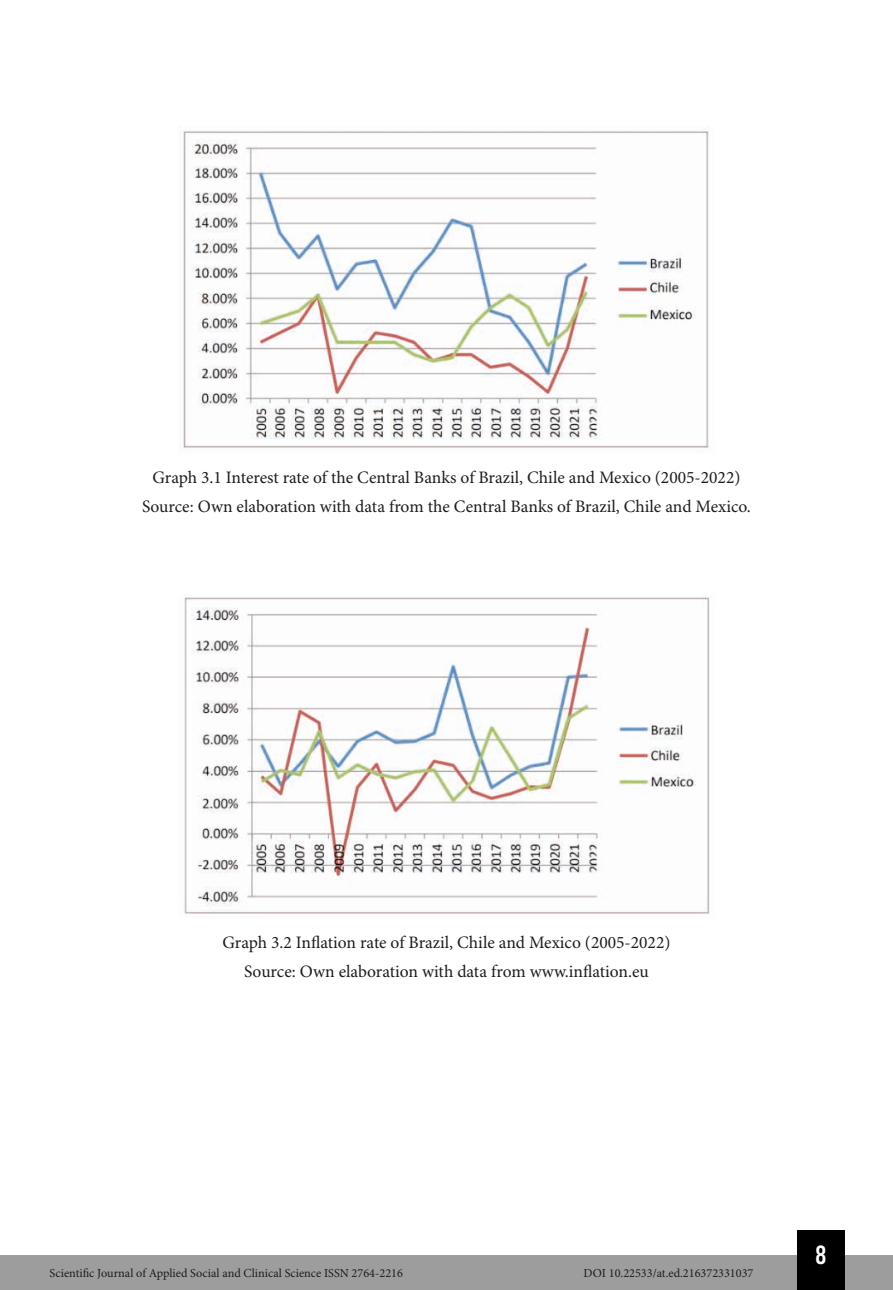
<style>
.page{position:relative;width:893px;height:1290px;background:#fff}
.page>*{position:absolute;margin:0;border:0;box-sizing:border-box;transform-origin:0 0}
.t1{font:26.25px "Bebas Kai";color:#fff}
.t2{font:17.5px/29.4px "Minion Pro";color:#1d1d1b;text-align:center}
.t3{font:12.25px "Minion Pro";color:#1d1d1b}
</style>
<div class="page">
<div style="left:0;top:1255px;width:893px;height:35px;background:#9d9d9d"></div>
<div style="left:797px;top:1230px;width:48px;height:60px;background:#000"></div>
<img style="left:183px;top:129px;width:526px;height:322px">
<img style="left:184px;top:597px;width:526px;height:317px">
<p class="t2" style="left:142px;top:463px;width:610px">Graph 3.1 Interest rate of the Central Banks of Brazil, Chile and Mexico (2005-2022)<br>Source: Own elaboration with data from the Central Banks of Brazil, Chile and Mexico.</p>
<p class="t2" style="left:222px;top:928px;width:449px">Graph 3.2 Inflation rate of Brazil, Chile and Mexico (2005-2022)<br>Source: Own elaboration with data from www.inflation.eu</p>
<p class="t3" style="left:50px;top:1266px;width:355px">Scientific Journal of Applied Social and Clinical Science ISSN 2764-2216</p>
<p class="t3" style="left:584px;top:1266px;width:171px">DOI 10.22533/at.ed.216372331037</p>
<h1 class="t1" style="left:816px;top:1241px;width:12px">8</h1>
</div>
